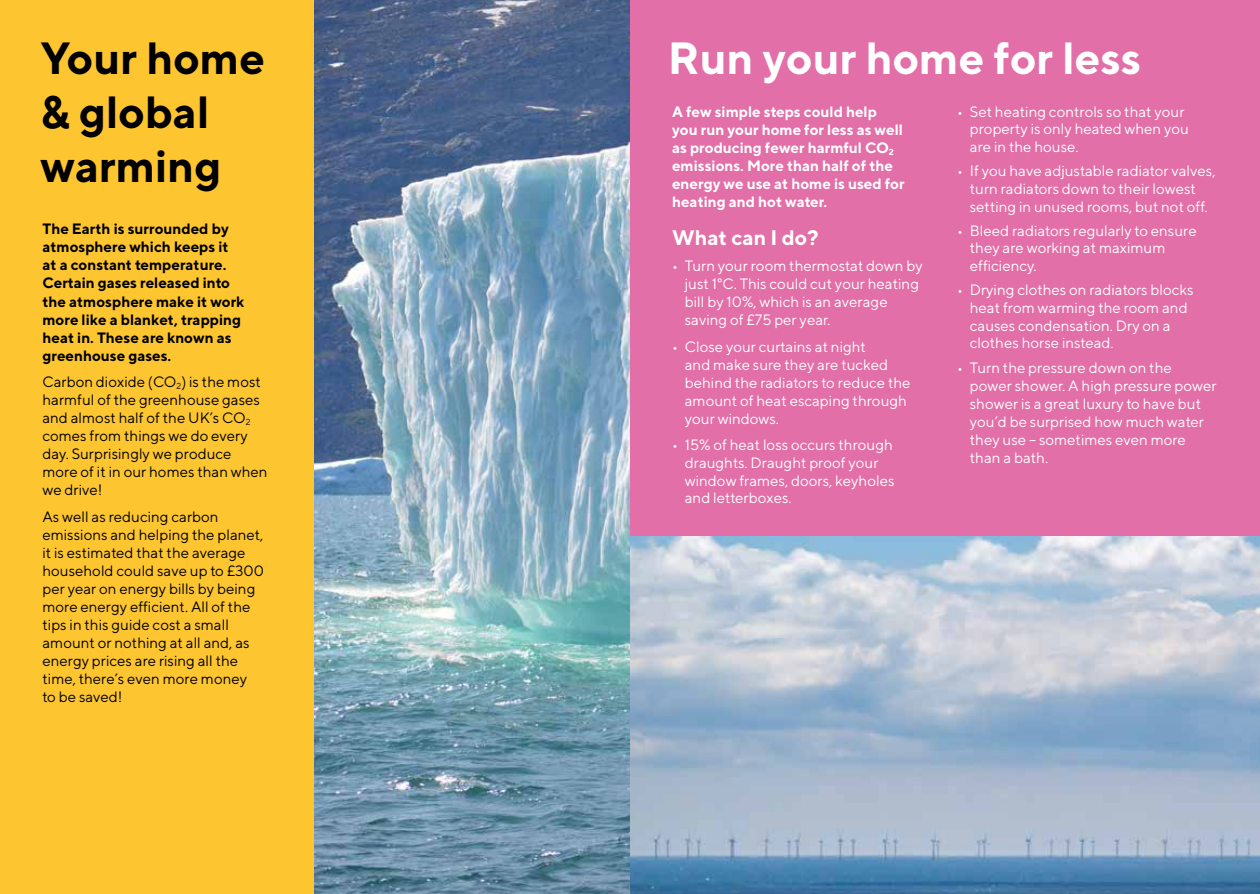
<style>
.page{position:relative;width:1260px;height:894px;background:#fff}
.page>*{position:absolute;margin:0;border:0;box-sizing:border-box;transform-origin:0 0}
.t1{font:700 45px/54px "TT Norms";color:#000}
.t2{font:700 45px "TT Norms";color:#fff}
.t3{font:700 21px "TT Norms";color:#fff}
.t4{font:15px/18px "TT Norms";color:#fff}
.t5{font:15px/18px "TT Norms";color:#000}
.t6{font:700 15px/18px "TT Norms";color:#000}
.t7{font:700 15px/18px "TT Norms";color:#fff}
</style>
<div class="page">
<div style="left:0;top:0;width:315px;height:893px;background:#fdc52f"></div>
<div style="left:629px;top:0;width:630px;height:536px;background:#e26fa8"></div>
<img style="left:629px;top:536px;width:630px;height:357px">
<img style="left:315px;top:0;width:314px;height:893px">
<h1 class="t1" style="left:40px;top:30px;width:226px">Your home &amp; global warming</h1>
<h1 class="t2" style="left:668px;top:30px;width:475px">Run your home for less</h1>
<p class="t6" style="left:42px;top:220px;width:203px">The Earth is surrounded by atmosphere which keeps it at a constant temperature.<br>Certain gases released into the atmosphere make it work more like a blanket, trapping heat in. These are known as greenhouse gases.</p>
<p class="t5" style="left:42px;top:372px;width:227px">Carbon dioxide (CO<sub>2</sub>) is the most harmful of the greenhouse gases and almost half of the UK’s CO<sub>2 </sub>comes from things we do every day. Surprisingly we produce more of it in our homes than when we drive!</p>
<p class="t5" style="left:42px;top:507px;width:223px">As well as reducing carbon emissions and helping the planet, it is estimated that the average household could save up to £300 per year on energy bills by being more energy efficient. All of the tips in this guide cost a small amount or nothing at all and, as energy prices are rising all the time, there’s even more money to be saved!</p>
<p class="t4" style="left:969px;top:102px;width:220px;text-indent:-13px">• Set heating controls so that your property is only heated when you are in the house.</p>
<p class="t4" style="left:957px;top:162px;width:260px;text-align:center">• If you have adjustable radiator valves, turn radiators down to their lowest setting in unused rooms, but not off.</p>
<p class="t4" style="left:969px;top:221px;width:228px;text-indent:-13px">• Bleed radiators regularly to ensure they are working at maximum efficiency.</p>
<p class="t4" style="left:969px;top:281px;width:225px;text-indent:-13px">• Drying clothes on radiators blocks heat from warming the room and causes condensation. Dry on a clothes horse instead.</p>
<p class="t4" style="left:969px;top:358px;width:248px;text-indent:-13px">• Turn the pressure down on the power shower. A high pressure power shower is a great luxury to have but you’d be surprised how much water they use – sometimes even more than a bath.</p>
<p class="t7" style="left:672px;top:102px;width:234px">A few simple steps could help you run your home for less as well as producing fewer harmful CO<sub>2 </sub>emissions. More than half of the energy we use at home is used for heating and hot water.</p>
<h2 class="t3" style="left:672px;top:224px;width:148px">What can I do?</h2>
<p class="t4" style="left:685px;top:256px;width:239px;text-indent:-13px">• Turn your room thermostat down by just 1°C. This could cut your heating bill by 10%, which is an average saving of £75 per year.</p>
<p class="t4" style="left:685px;top:337px;width:227px;text-indent:-13px">• Close your curtains at night<br>and make sure they are tucked behind the radiators to reduce the amount of heat escaping through your windows.</p>
<p class="t4" style="left:685px;top:435px;width:211px;text-indent:-13px">• 15% of heat loss occurs through draughts. Draught proof your window frames, doors, keyholes and letterboxes.</p>
</div>
